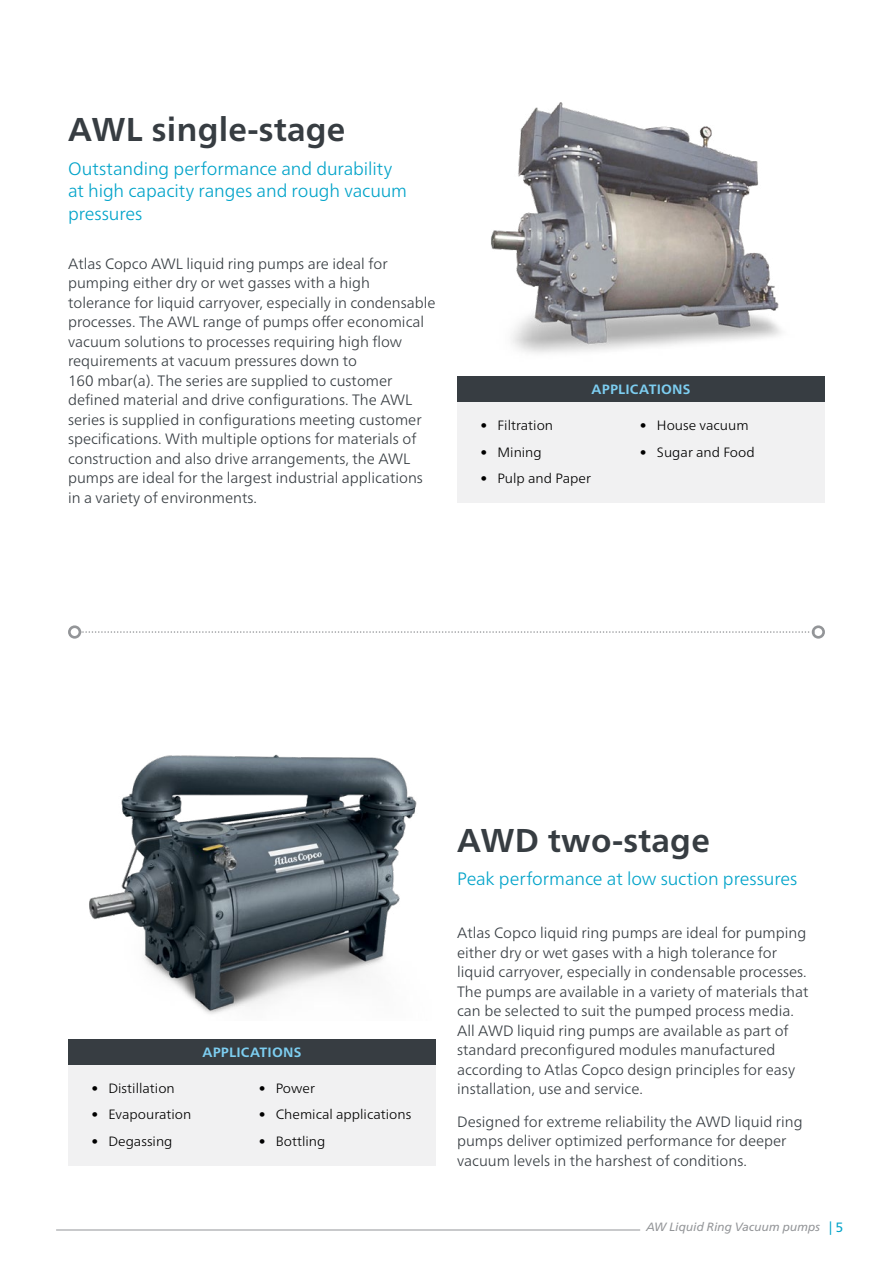
<style>
.page{position:relative;width:893px;height:1263px;background:#fff}
.page>*{position:absolute;margin:0;border:0;box-sizing:border-box;transform-origin:0 0}
.t1{font:700 33px "Neue Frutiger World";letter-spacing:.01em;color:#373d42}
.t2{font:300 18px/22.5px "Neue Frutiger World";letter-spacing:-.005em;color:#00a3c9}
.t3{font:300 15px/19.5px "Neue Frutiger World";color:#373d42}
.t4{font:300 13.5px "Neue Frutiger World";color:#000}
.t5{font:700 13.5px "Neue Frutiger World";letter-spacing:.015em;color:#7dcef1}
.t6{font:italic 12px "Neue Frutiger World";color:#939598}
.s1{font-style:normal;font-size:13.5px;color:#00a3c9}
</style>
<div class="page">
<svg style="left:81px;top:631px;width:731px;height:2px"></svg>
<div style="left:68px;top:625px;width:13px;height:14px;border:3px solid #939598;border-radius:50%"></div>
<div style="left:812px;top:625px;width:13px;height:14px;border:3px solid #939598;border-radius:50%"></div>
<div style="left:457px;top:376px;width:368px;height:127px;background:#f1f1f2"></div>
<div style="left:457px;top:376px;width:368px;height:26px;background:#373d42"></div>
<img style="left:491px;top:103px;width:290px;height:250px">
<img style="left:89px;top:754px;width:328px;height:260px">
<div style="left:68px;top:1039px;width:368px;height:127px;background:#f1f1f2"></div>
<div style="left:68px;top:1039px;width:368px;height:26px;background:#373d42"></div>
<hr style="left:56px;top:1230px;width:584px;height:1px;background:#939598">
<h1 class="t1" style="left:68px;top:100px;width:279px">AWL single-stage</h1>
<p class="t2" style="left:68px;top:157px;width:341px">Outstanding performance and durability at high capacity ranges and rough vacuum pressures</p>
<p class="t3" style="left:68px;top:254px;width:369px">Atlas Copco AWL liquid ring pumps are ideal for pumping either dry or wet gasses with a high tolerance for liquid carryover, especially in condensable processes. The AWL range of pumps offer economical vacuum solutions to processes requiring high flow requirements at vacuum pressures down to<br>160 mbar(a). The series are supplied to customer defined material and drive configurations. The AWL series is supplied in configurations meeting customer specifications. With multiple options for materials of construction and also drive arrangements, the AWL pumps are ideal for the largest industrial applications in a variety of environments.</p>
<p class="t5" style="left:591px;top:377px;width:101px">APPLICATIONS</p>
<p class="t4" style="left:480px;top:415px;width:74px">• Filtration</p>
<p class="t4" style="left:480px;top:441px;width:63px">• Mining</p>
<p class="t4" style="left:480px;top:468px;width:112px">• Pulp and Paper</p>
<p class="t4" style="left:640px;top:415px;width:110px">• House vacuum</p>
<p class="t4" style="left:640px;top:441px;width:116px">• Sugar and Food</p>
<p class="t4" style="left:91px;top:1077px;width:85px">• Distillation</p>
<p class="t4" style="left:91px;top:1104px;width:102px">• Evapouration</p>
<p class="t4" style="left:91px;top:1130px;width:83px">• Degassing</p>
<p class="t5" style="left:202px;top:1040px;width:101px">APPLICATIONS</p>
<p class="t4" style="left:259px;top:1077px;width:58px">• Power</p>
<p class="t4" style="left:259px;top:1104px;width:154px">• Chemical applications</p>
<p class="t4" style="left:259px;top:1130px;width:68px">• Bottling</p>
<h1 class="t1" style="left:457px;top:812px;width:254px">AWD two-stage</h1>
<p class="t2" style="left:457px;top:868px;width:342px">Peak performance at low suction pressures</p>
<p class="t3" style="left:457px;top:923px;width:353px">Atlas Copco liquid ring pumps are ideal for pumping either dry or wet gases with a high tolerance for liquid carryover, especially in condensable processes.<br>The pumps are available in a variety of materials that can be selected to suit the pumped process media.<br>All AWD liquid ring pumps are available as part of standard preconfigured modules manufactured according to Atlas Copco design principles for easy installation, use and service.</p>
<p class="t3" style="left:457px;top:1112px;width:347px">Designed for extreme reliability the AWD liquid ring pumps deliver optimized performance for deeper vacuum levels in the harshest of conditions.</p>
<p class="t6" style="left:646px;top:1218px;width:199px">AW Liquid Ring Vacuum pumps <span class="s1">| 5</span></p>
</div>
